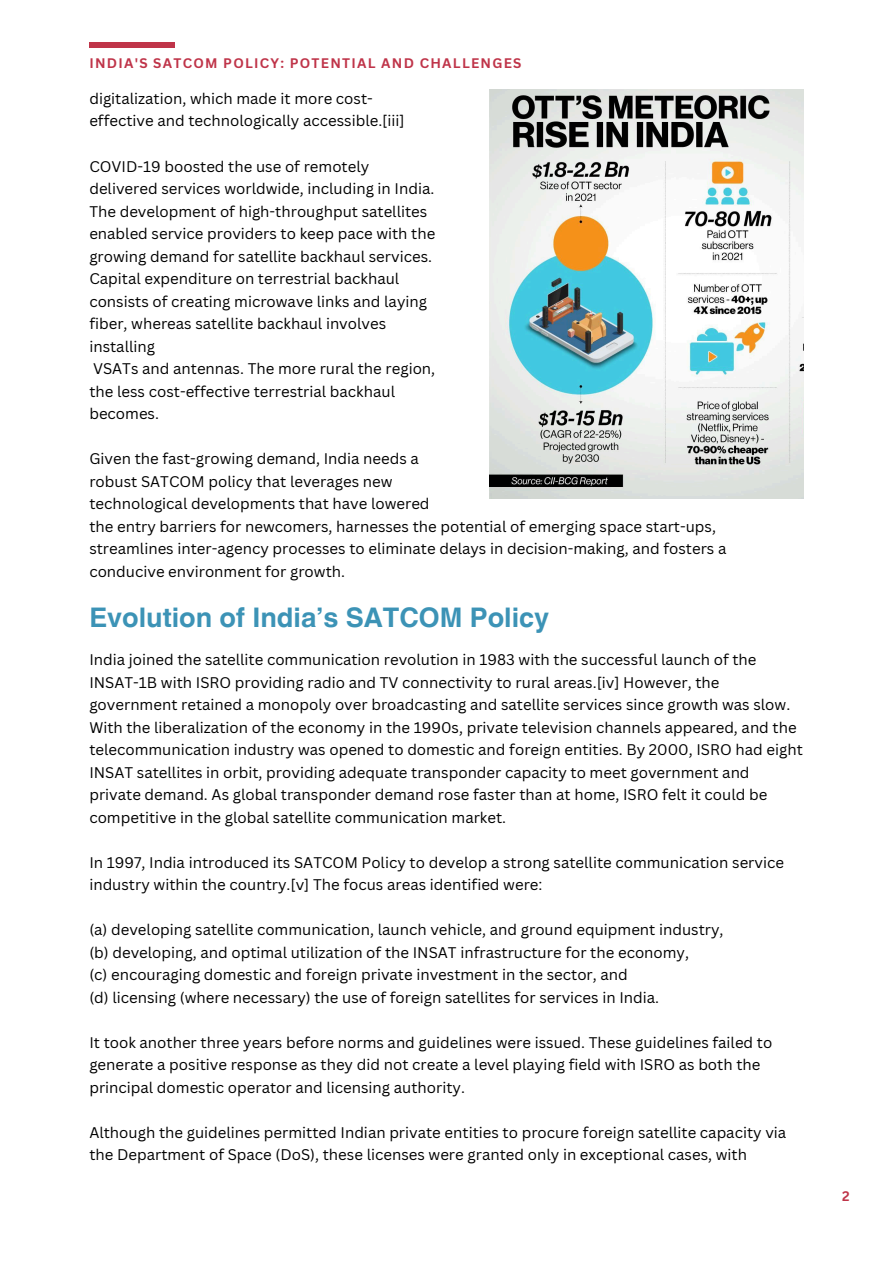
<style>
.page{position:relative;width:894px;height:1264px;background:#fff}
.page>*{position:absolute;margin:0;border:0;box-sizing:border-box;transform-origin:0 0}
.t1{font:700 27px "Helvetica World";color:#3c93b6}
.t2{font:15px/22.5px "Canva Sans";color:#000}
.t3{font:700 13.5px "Canva Sans";letter-spacing:.095em;color:#bf3449}
</style>
<div class="page">
<div style="left:89px;top:43px;width:86px;height:5px;background:#bf3449"></div>
<img style="left:489px;top:89px;width:314px;height:409px">
<h2 class="t3" style="left:89px;top:53px;width:433px">INDIA'S SATCOM POLICY: POTENTIAL AND CHALLENGES</h2>
<p class="t2" style="left:89px;top:87px;width:316px">digitalization, which made it more cost&shy;effective and technologically accessible.[iii]</p>
<h2 class="t2" style="left:89px;top:154px;width:347px">COVID-19 boosted the use of remotely delivered services worldwide, including in India.<br>The development of high-throughput satellites enabled service providers to keep pace with the growing demand for satellite backhaul services.<br>Capital expenditure on terrestrial backhaul consists of creating microwave links and laying fiber, whereas satellite backhaul involves installing<br>VSATs and antennas. The more rural the region, the less cost-effective terrestrial backhaul becomes.</h2>
<h2 class="t2" style="left:89px;top:447px;width:341px">Given the fast-growing demand, India needs a robust SATCOM policy that leverages new technological developments that have lowered</h2>
<p class="t2" style="left:89px;top:514px;width:638px">the entry barriers for newcomers, harnesses the potential of emerging space start-ups, streamlines inter-agency processes to eliminate delays in decision-making, and fosters a conducive environment for growth.</p>
<h2 class="t1" style="left:89px;top:595px;width:461px">Evolution of India’s SATCOM Policy</h2>
<h2 class="t2" style="left:89px;top:648px;width:714px">India joined the satellite communication revolution in 1983 with the successful launch of the INSAT-1B with ISRO providing radio and TV connectivity to rural areas.[iv] However, the government retained a monopoly over broadcasting and satellite services since growth was slow.<br>With the liberalization of the economy in the 1990s, private television channels appeared, and the telecommunication industry was opened to domestic and foreign entities. By 2000, ISRO had eight INSAT satellites in orbit, providing adequate transponder capacity to meet government and private demand. As global transponder demand rose faster than at home, ISRO felt it could be competitive in the global satellite communication market.</h2>
<p class="t2" style="left:89px;top:850px;width:696px">In 1997, India introduced its SATCOM Policy to develop a strong satellite communication service industry within the country.[v] The focus areas identified were:</p>
<h2 class="t2" style="left:89px;top:918px;width:635px">(a) developing satellite communication, launch vehicle, and ground equipment industry, (b) developing, and optimal utilization of the INSAT infrastructure for the economy,<br>(c) encouraging domestic and foreign private investment in the sector, and<br>(d) licensing (where necessary) the use of foreign satellites for services in India.</h2>
<h1 class="t2" style="left:89px;top:1030px;width:684px">It took another three years before norms and guidelines were issued. These guidelines failed to generate a positive response as they did not create a level playing field with ISRO as both the principal domestic operator and licensing authority.</h1>
<h2 class="t2" style="left:89px;top:1120px;width:698px">Although the guidelines permitted Indian private entities to procure foreign satellite capacity via the Department of Space (DoS), these licenses were granted only in exceptional cases, with</h2>
<h2 class="t3" style="left:841px;top:1186px;width:9px">2</h2>
</div>
